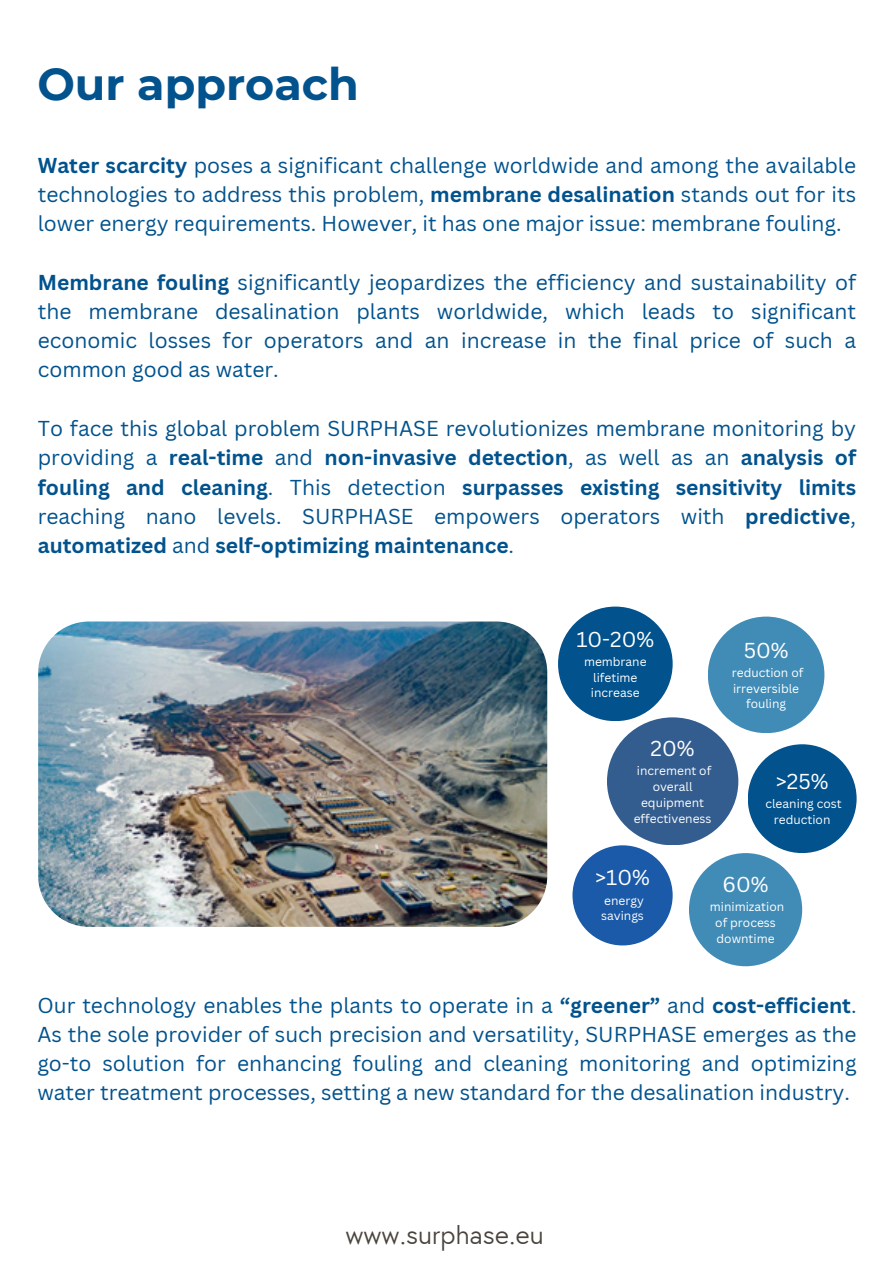
<style>
.page{position:relative;width:894px;height:1264px;background:#fff}
.page>*{position:absolute;margin:0;border:0;box-sizing:border-box;transform-origin:0 0}
.t1{font:700 44.4px "Montserrat";color:#01528d}
.t2{font:27px "TT Chocolates";color:#49433d}
.t3{font:21px/29.2px "Canva Sans";color:#01528d;text-align:justify}
.t4{font:21px "Canva Sans";color:#fff}
.t5{font:12px/15.8px "Canva Sans";color:#fff;text-align:center}
.s1{font-weight:700}
</style>
<div class="page">
<img style="left:38px;top:621px;width:509px;height:305px;border-radius:51px">
<div style="left:558px;top:606px;width:114px;height:115px;background:#01528d;border-radius:50%"></div>
<div style="left:707px;top:616px;width:117px;height:117px;background:#418cb7;border-radius:50%"></div>
<div style="left:688px;top:853px;width:114px;height:113px;background:#418cb7;border-radius:50%"></div>
<div style="left:606px;top:717px;width:132px;height:128px;background:#345d8f;border-radius:50%"></div>
<div style="left:572px;top:845px;width:100px;height:100px;background:#1a5aa8;border-radius:50%"></div>
<div style="left:747px;top:744px;width:109px;height:109px;background:#01528d;border-radius:50%"></div>
<p class="t1" style="left:37px;top:57px;width:323px">Our approach</p>
<p class="t3" style="left:38px;top:150px;width:819px"><span class="s1">Water scarcity</span> poses a significant challenge worldwide and among the available technologies to address this problem, <span class="s1">membrane desalination</span> stands out for its lower energy requirements. However, it has one major issue: membrane fouling.</p>
<p class="t3" style="left:38px;top:267px;width:819px"><span class="s1">Membrane fouling</span> significantly jeopardizes the efficiency and sustainability of the membrane desalination plants worldwide, which leads to significant economic losses for operators and an increase in the final price of such a common good as water.</p>
<p class="t3" style="left:38px;top:413px;width:819px">To face this global problem SURPHASE revolutionizes membrane monitoring by providing a <span class="s1">real-time</span> and <span class="s1">non-invasive detection</span>, as well as an <span class="s1">analysis of fouling and cleaning</span>. This detection <span class="s1">surpasses existing sensitivity limits </span>reaching nano levels. SURPHASE empowers operators with <span class="s1">predictive</span>, <span class="s1">automatized</span> and <span class="s1">self-optimizing maintenance</span>.</p>
<h3 class="t4" style="left:576px;top:624px;width:79px">10-20%</h3>
<h3 class="t5" style="left:584px;top:653px;width:64px">membrane lifetime increase</h3>
<p class="t4" style="left:650px;top:734px;width:45px">20%</p>
<p class="t5" style="left:633px;top:763px;width:79px">increment of overall equipment effectiveness</p>
<p class="t4" style="left:743px;top:635px;width:46px">50%</p>
<p class="t5" style="left:731px;top:664px;width:73px">reduction of irreversible fouling</p>
<h3 class="t4" style="left:775px;top:766px;width:54px">&gt;25%</h3>
<h2 class="t5" style="left:765px;top:795px;width:78px">cleaning cost reduction</h2>
<p class="t4" style="left:595px;top:863px;width:56px">&gt;10%</p>
<p class="t5" style="left:601px;top:892px;width:44px;text-align:left">energy savings</p>
<p class="t4" style="left:722px;top:869px;width:47px">60%</p>
<p class="t5" style="left:709px;top:898px;width:76px">minimization of process downtime</p>
<p class="t3" style="left:37px;top:989px;width:820px">Our technology enables the plants to operate in a <span class="s1">“greener”</span> and <span class="s1">cost-efficient</span>.<br>As the sole provider of such precision and versatility, SURPHASE emerges as the go-to solution for enhancing fouling and cleaning monitoring and optimizing water treatment processes, setting a new standard for the desalination industry.</p>
<h3 class="t2" style="left:345px;top:1219px;width:200px">www.surphase.eu</h3>
</div>
